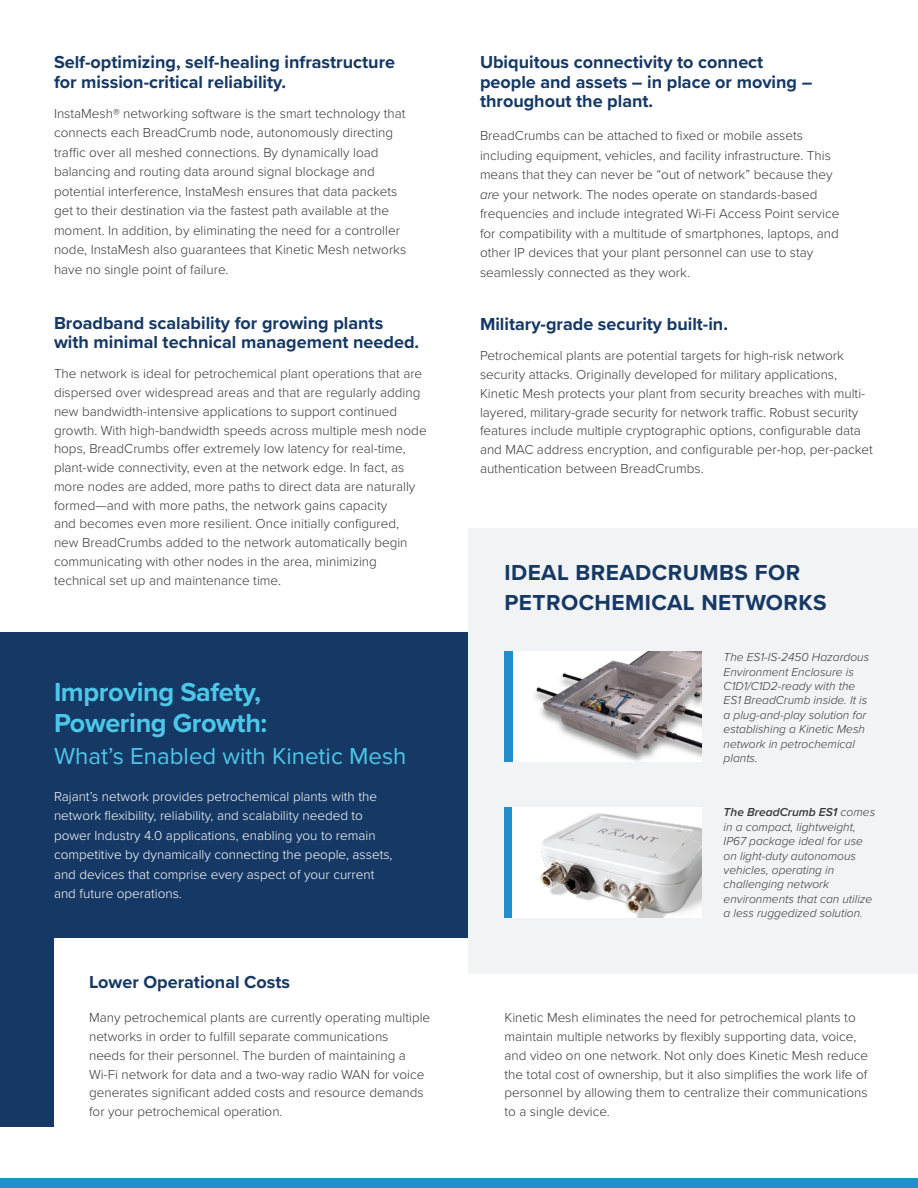
<style>
.page{position:relative;width:918px;height:1188px;background:#fff}
.page>*{position:absolute;margin:0;border:0;box-sizing:border-box;transform-origin:0 0}
.t1{font:700 27px/31.5px "Proxima Nova";letter-spacing:-.015em;color:#4dc7e9}
.t2{font:24px "Proxima Nova";color:#4dc7e9}
.t3{font:700 22.5px/30px "Proxima Nova";letter-spacing:.02em;color:#153864}
.t4{font:700 18px/19.5px "Proxima Nova";color:#153864}
.t5{font:300 13.5px/18.8px "Proxima Nova";color:#383839}
.t6{font:300 13.5px/19.5px "Proxima Nova";color:#fff}
.t7{font:italic 300 12px/14.4px "Proxima Nova";color:#383839}
.s1{font-style:italic}
.s2{font-weight:600}
</style>
<div class="page">
<div style="left:0;top:632px;width:468px;height:494px;background:#153864"></div>
<div style="left:54px;top:938px;width:419px;height:194px;background:#fff"></div>
<div style="left:0;top:1178px;width:918px;height:10px;background:#228fcc"></div>
<div style="left:468px;top:528px;width:450px;height:446px;background:#f2f3f4"></div>
<div style="left:504px;top:807px;width:198px;height:110px;background:#fff"></div>
<img style="left:540px;top:813px;width:162px;height:104px">
<div style="left:504px;top:807px;width:8px;height:110px;background:#228fcc"></div>
<div style="left:504px;top:652px;width:198px;height:110px;background:#fff"></div>
<img style="left:534px;top:652px;width:168px;height:110px">
<div style="left:504px;top:652px;width:9px;height:110px;background:#228fcc"></div>
<p class="t4" style="left:54px;top:52px;width:343px">Self-optimizing, self-healing infrastructure for mission-critical reliability.</p>
<p class="t4" style="left:480px;top:52px;width:334px">Ubiquitous connectivity to connect people and assets – in place or moving – throughout the plant.</p>
<p class="t5" style="left:54px;top:103px;width:354px;line-height:19.5px">InstaMesh® networking software is the smart technology that connects each BreadCrumb node, autonomously directing traffic over all meshed connections. By dynamically load balancing and routing data around signal blockage and potential interference, InstaMesh ensures that data packets get to their destination via the fastest path available at the moment. In addition, by eliminating the need for a controller node, InstaMesh also guarantees that Kinetic Mesh networks have no single point of failure.</p>
<p class="t5" style="left:480px;top:125px;width:361px;line-height:19.5px">BreadCrumbs can be attached to fixed or mobile assets including equipment, vehicles, and facility infrastructure. This means that they can never be “out of network” because they <span class="s1">are</span> your network. The nodes operate on standards-based frequencies and include integrated Wi-Fi Access Point service for compatibility with a multitude of smartphones, laptops, and other IP devices that your plant personnel can use to stay seamlessly connected as they work.</p>
<p class="t4" style="left:54px;top:313px;width:367px">Broadband scalability for growing plants with minimal technical management needed.</p>
<p class="t4" style="left:480px;top:314px;width:249px">Military-grade security built-in.</p>
<p class="t5" style="left:480px;top:346px;width:394px">Petrochemical plants are potential targets for high-risk network security attacks. Originally developed for military applications, Kinetic Mesh protects your plant from security breaches with multi&shy;layered, military-grade security for network traffic. Robust security features include multiple cryptographic options, configurable data and MAC address encryption, and configurable per-hop, per-packet authentication between BreadCrumbs.</p>
<p class="t5" style="left:54px;top:364px;width:374px">The network is ideal for petrochemical plant operations that are dispersed over widespread areas and that are regularly adding new bandwidth-intensive applications to support continued growth. With high-bandwidth speeds across multiple mesh node hops, BreadCrumbs offer extremely low latency for real-time, plant-wide connectivity, even at the network edge. In fact, as more nodes are added, more paths to direct data are naturally formed—and with more paths, the network gains capacity<br>and becomes even more resilient. Once initially configured, new BreadCrumbs added to the network automatically begin communicating with other nodes in the area, minimizing technical set up and maintenance time.</p>
<p class="t3" style="left:504px;top:557px;width:324px">IDEAL BREADCRUMBS FOR<br>PETROCHEMICAL NETWORKS</p>
<p class="t1" style="left:54px;top:675px;width:215px">Improving Safety,<br>Powering Growth:</p>
<p class="t2" style="left:54px;top:742px;width:354px">What’s Enabled with Kinetic Mesh</p>
<p class="t6" style="left:54px;top:786px;width:340px">Rajant’s network provides petrochemical plants with the network flexibility, reliability, and scalability needed to power Industry 4.0 applications, enabling you to remain competitive by dynamically connecting the people, assets, and devices that comprise every aspect of your current and future operations.</p>
<p class="t4" style="left:89px;top:972px;width:203px">Lower Operational Costs</p>
<p class="t5" style="left:89px;top:1008px;width:343px">Many petrochemical plants are currently operating multiple networks in order to fulfill separate communications<br>needs for their personnel. The burden of maintaining a Wi-Fi network for data and a two-way radio WAN for voice generates significant added costs and resource demands for your petrochemical operation.</p>
<p class="t7" style="left:724px;top:650px;width:147px">The ES1-IS-2450 Hazardous<br>Environment Enclosure is<br>C1D1/C1D2-ready with the<br>ES1 BreadCrumb inside. It is a plug-and-play solution for establishing a Kinetic Mesh network in petrochemical plants.</p>
<p class="t7" style="left:724px;top:805px;width:153px"><span class="s2">The BreadCrumb ES1</span> comes in a compact, lightweight,<br>IP67 package ideal for use on light-duty autonomous vehicles, operating in challenging network environments that can utilize a less ruggedized solution.</p>
<p class="t5" style="left:504px;top:1008px;width:365px">Kinetic Mesh eliminates the need for petrochemical plants to maintain multiple networks by flexibly supporting data, voice, and video on one network. Not only does Kinetic Mesh reduce the total cost of ownership, but it also simplifies the work life of personnel by allowing them to centralize their communications to a single device.</p>
</div>
